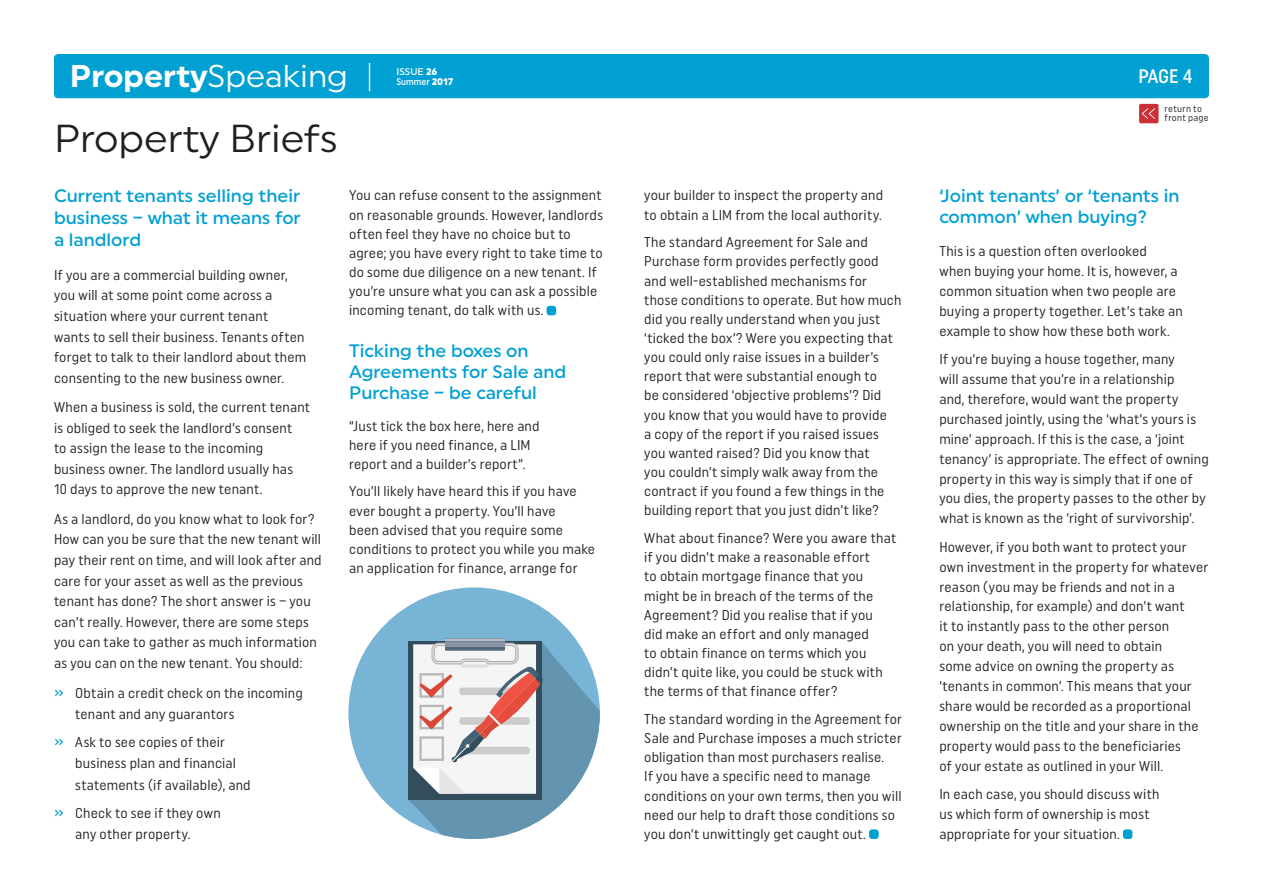
<style>
.page{position:relative;width:1263px;height:893px;background:#fff}
.page>*{position:absolute;margin:0;border:0;box-sizing:border-box;transform-origin:0 0}
.t1{font:39px "Uniform";color:#231f20}
.t2{font:700 31.5px "Uniform";color:#fff}
.t3{font:500 19.5px "Uniform Condensed";color:#fff}
.t4{font:500 18px/22.2px "Uniform";color:#00a0d2}
.t5{font:14.25px/19.2px "Uniform Condensed";letter-spacing:.015em;color:#231f20}
.t6{font:9.6px/9px "Uniform Condensed";letter-spacing:.03em;color:#231f20}
.t7{font:500 9.6px "Uniform Condensed";color:#fff}
.t8{font:500 9.6px "Uniform";color:#fff}
.s1{font-weight:400}
.s2{font-weight:900}
.s3{font-family:"Uniform";font-weight:900}
.s4{font-weight:500;color:#00a0d2}
</style>
<div class="page">
<div style="left:54px;top:54px;width:1155px;height:44px;background:#00a0d2;border-radius:4px"></div>
<div style="left:1139px;top:104px;width:19px;height:19px;background:#cd2f36;border-radius:2px"></div>
<svg style="left:1142px;top:108px;width:13px;height:11px"></svg>
<svg style="left:369px;top:63px;width:1px;height:28px"></svg>
<div style="left:547px;top:306px;width:9px;height:9px;background:#00a0d2;border-radius:3px"></div>
<div style="left:869px;top:829px;width:10px;height:10px;background:#00a0d2;border-radius:3px"></div>
<div style="left:1123px;top:829px;width:9px;height:10px;background:#00a0d2;border-radius:3px"></div>
<svg style="left:348px;top:587px;width:227px;height:233px;fill:#78b4d5"></svg>
<svg style="left:408px;top:638px;width:192px;height:201px"></svg>
<h2 class="t2" style="left:70px;top:57px;width:280px">Property<span class="s1">Speaking</span></h2>
<p class="t8" style="left:396px;top:65px;width:43px">ISSUE <span class="s2">26</span></p>
<p class="t7" style="left:396px;top:76px;width:58px">Summer <span class="s3">2017</span></p>
<h1 class="t1" style="left:54px;top:114px;width:285px">Property Briefs</h1>
<p class="t4" style="left:54px;top:184px;width:248px;text-align:justify">Current tenants selling their business – what it means for a landlord</p>
<p class="t5" style="left:54px;top:264px;width:254px;line-height:20.7px">If you are a commercial building owner, you will at some point come across a situation where your current tenant wants to sell their business. Tenants often forget to talk to their landlord about them consenting to the new business owner.</p>
<p class="t5" style="left:54px;top:396px;width:258px;line-height:20.7px">When a business is sold, the current tenant is obliged to seek the landlord’s consent<br>to assign the lease to the incoming business owner. The landlord usually has<br>10 days to approve the new tenant.</p>
<p class="t5" style="left:54px;top:508px;width:269px;line-height:20.7px">As a landlord, do you know what to look for?<br>How can you be sure that the new tenant will pay their rent on time, and will look after and care for your asset as well as the previous tenant has done? The short answer is – you can’t really. However, there are some steps you can take to gather as much information as you can on the new tenant. You should:</p>
<p class="t5" style="left:75px;top:682px;width:229px;line-height:21.5px;text-indent:-21px"><span class="s4">»</span> Obtain a credit check on the incoming tenant and any guarantors</p>
<p class="t5" style="left:75px;top:731px;width:177px;line-height:21.5px;text-indent:-21px"><span class="s4">»</span> Ask to see copies of their business plan and financial statements (if available), and</p>
<p class="t5" style="left:75px;top:802px;width:147px;line-height:21.5px;text-indent:-21px"><span class="s4">»</span> Check to see if they own any other property.</p>
<p class="t5" style="left:349px;top:186px;width:255px">You can refuse consent to the assignment on reasonable grounds. However, landlords often feel they have no choice but to agree; you have every right to take time to do some due diligence on a new tenant. If you’re unsure what you can ask a possible incoming tenant, do talk with us.</p>
<p class="t4" style="left:349px;top:340px;width:219px;line-height:20.7px">Ticking the boxes on<br>Agreements for Sale and<br>Purchase – be careful</p>
<p class="t5" style="left:349px;top:416px;width:192px">“Just tick the box here, here and here if you need finance, a LIM report and a builder’s report”.</p>
<p class="t5" style="left:349px;top:482px;width:248px">You’ll likely have heard this if you have ever bought a property. You’ll have<br>been advised that you require some conditions to protect you while you make an application for finance, arrange for</p>
<p class="t5" style="left:644px;top:186px;width:240px">your builder to inspect the property and to obtain a LIM from the local authority.</p>
<p class="t5" style="left:644px;top:232px;width:259px">The standard Agreement for Sale and Purchase form provides perfectly good and well-established mechanisms for those conditions to operate. But how much did you really understand when you just ‘ticked the box’? Were you expecting that you could only raise issues in a builder’s report that were substantial enough to<br>be considered ‘objective problems’? Did you know that you would have to provide<br>a copy of the report if you raised issues you wanted raised? Did you know that<br>you couldn’t simply walk away from the contract if you found a few things in the building report that you just didn’t like?</p>
<p class="t5" style="left:644px;top:528px;width:253px">What about finance? Were you aware that if you didn’t make a reasonable effort<br>to obtain mortgage finance that you might be in breach of the terms of the Agreement? Did you realise that if you<br>did make an effort and only managed<br>to obtain finance on terms which you didn’t quite like, you could be stuck with the terms of that finance offer?</p>
<p class="t5" style="left:644px;top:709px;width:259px">The standard wording in the Agreement for Sale and Purchase imposes a much stricter obligation than most purchasers realise.<br>If you have a specific need to manage conditions on your own terms, then you will need our help to draft those conditions so you don’t unwittingly get caught out.</p>
<h3 class="t3" style="left:1138px;top:64px;width:56px">PAGE 4</h3>
<p class="t6" style="left:1164px;top:104px;width:46px">return to front page</p>
<p class="t4" style="left:939px;top:185px;width:242px;line-height:21.5px">‘Joint tenants’ or ‘tenants in common’ when buying?</p>
<p class="t5" style="left:939px;top:241px;width:245px;line-height:20px">This is a question often overlooked<br>when buying your home. It is, however, a common situation when two people are buying a property together. Let’s take an example to show how these both work.</p>
<p class="t5" style="left:939px;top:349px;width:271px;line-height:20px">If you’re buying a house together, many<br>will assume that you’re in a relationship<br>and, therefore, would want the property purchased jointly, using the ‘what’s yours is mine’ approach. If this is the case, a ‘joint tenancy’ is appropriate. The effect of owning property in this way is simply that if one of you dies, the property passes to the other by what is known as the ‘right of survivorship’.</p>
<p class="t5" style="left:939px;top:536px;width:270px;line-height:20px">However, if you both want to protect your own investment in the property for whatever reason (you may be friends and not in a relationship, for example) and don’t want<br>it to instantly pass to the other person<br>on your death, you will need to obtain<br>some advice on owning the property as ‘tenants in common’. This means that your share would be recorded as a proportional ownership on the title and your share in the property would pass to the beneficiaries<br>of your estate as outlined in your Will.</p>
<p class="t5" style="left:939px;top:784px;width:222px;line-height:20px">In each case, you should discuss with us which form of ownership is most appropriate for your situation.</p>
</div>
